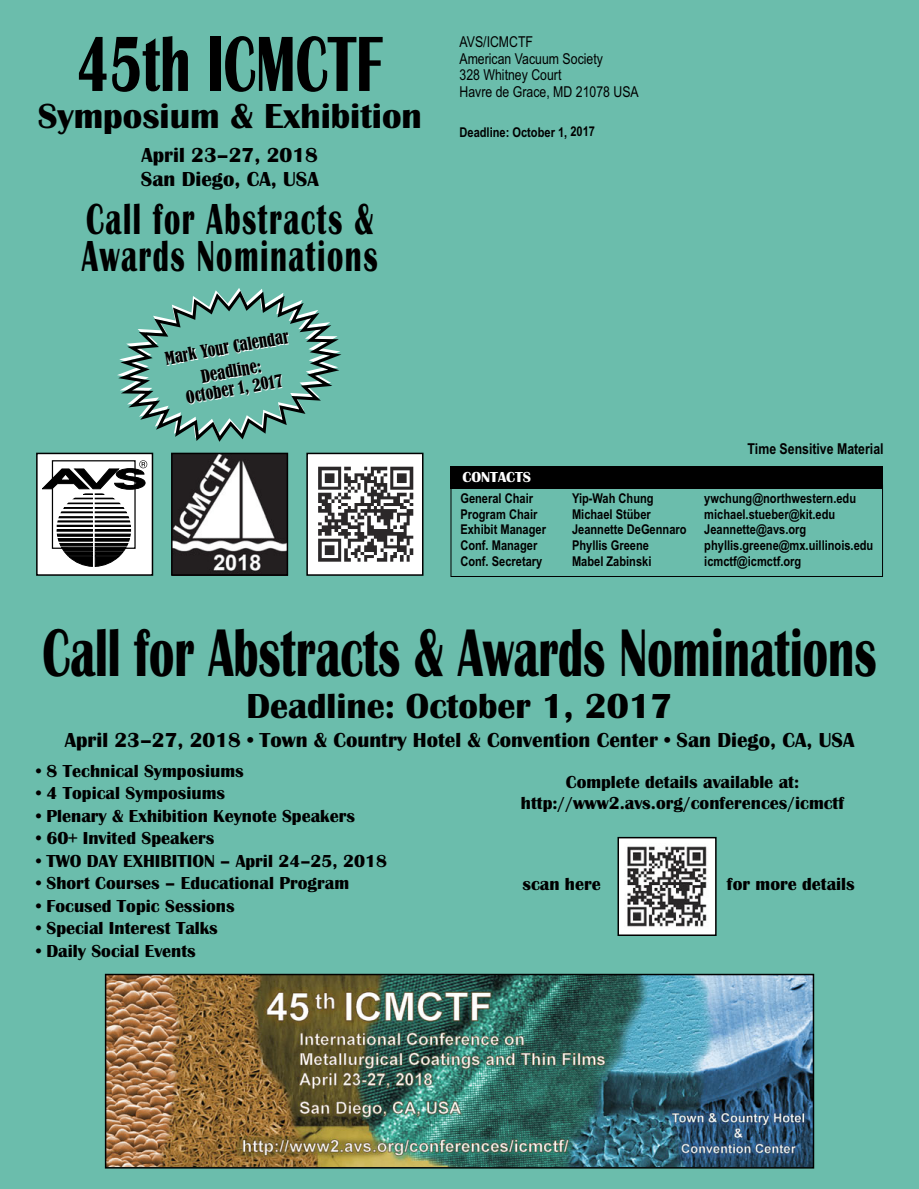
<style>
.page{position:relative;width:919px;height:1189px;background:#fff}
.page>*{position:absolute;margin:0;border:0;box-sizing:border-box;transform-origin:0 0}
.t1{font:700 81px "Britannic";color:#000;scale:.67 1}
.t2{font:700 69.75px "Britannic";color:#000;scale:.67 1}
.t3{font:700 45px/37.5px "Britannic";letter-spacing:.05em;color:#000;scale:.67 1}
.t4{font:700 36px "Britannic";color:#000}
.t5{font:700 21px/24px "Britannic";color:#000}
.t6{font:700 18px/21px "Britannic";color:#000;text-align:center}
.t7{font:condensed 16.5px/24px "Bernard";color:#000;text-align:center}
.t8{font:15px/16.5px "Arial Narrow";color:#000}
.t9{font:700 15px "Arial Narrow";color:#000}
.t10{font:700 15px "Britannic";color:#fff}
.t11{font:700 13.5px "Arial Narrow";color:#000}
</style>
<div class="page">
<div style="left:0;top:0;width:918px;height:1188px;background:#6bbdac"></div>
<svg style="left:117px;top:288px;width:224px;height:153px"></svg>
<div style="left:38px;top:454px;width:114px;height:120px;background:#fff"></div>
<svg style="left:42px;top:460px;width:105px;height:106px"></svg>
<div style="left:36px;top:452px;width:117px;height:123px;border:2px solid #000"></div>
<img style="left:309px;top:455px;width:111px;height:117px">
<div style="left:306px;top:452px;width:117px;height:123px;border:2px solid #000"></div>
<img style="left:620px;top:839px;width:93px;height:93px">
<div style="left:617px;top:836px;width:99px;height:99px;border:2px solid #000"></div>
<img style="left:174px;top:455px;width:111px;height:117px">
<div style="left:171px;top:452px;width:117px;height:123px;border:2px solid #000"></div>
<div style="left:450px;top:466px;width:432px;height:23px;background:#000"></div>
<img style="left:108px;top:976px;width:702px;height:189px">
<div style="left:105px;top:973px;width:708px;height:195px;border:2px solid #000"></div>
<p class="t1" style="left:77px;top:16px;width:458px">45th ICMCTF</p>
<p class="t4" style="left:38px;top:95px;width:385px">Symposium &amp; Exhibition</p>
<p class="t5" style="left:141px;top:142px;width:179px">April 23–27, 2018<br>San Diego, CA, USA</p>
<p class="t3" style="left:82px;top:199px;width:442px">Call for Abstracts &amp;<br>Awards Nominations</p>
<p class="t7" style="left:163px;top:347px;width:126px;rotate:-10deg">Mark Your Calendar<br>Deadline:</p>
<p class="t7" style="left:184px;top:386px;width:99px;rotate:-10deg">October 1, 2017</p>
<p class="t8" style="left:459px;top:34px;width:181px">AVS/ICMCTF<br>American Vacuum Society<br>328 Whitney Court<br>Havre de Grace, MD 21078 USA</p>
<p class="t11" style="left:459px;top:124px;width:137px">Deadline: October 1, 2017</p>
<p class="t9" style="left:747px;top:440px;width:137px">Time Sensitive Material</p>
<p class="t10" style="left:462px;top:467px;width:70px">CONTACTS</p>
<p class="t11" style="left:460px;top:490px;width:74px">General Chair</p>
<p class="t11" style="left:571px;top:490px;width:83px">Yip-Wah Chung</p>
<p class="t11" style="left:704px;top:490px;width:153px">ywchung@northwestern.edu</p>
<p class="t11" style="left:460px;top:506px;width:78px">Program Chair</p>
<p class="t11" style="left:571px;top:506px;width:80px">Michael Stüber</p>
<p class="t11" style="left:704px;top:506px;width:132px">michael.stueber@kit.edu</p>
<p class="t11" style="left:460px;top:521px;width:87px">Exhibit Manager</p>
<p class="t11" style="left:571px;top:521px;width:116px">Jeannette DeGennaro</p>
<p class="t11" style="left:704px;top:521px;width:103px">Jeannette@avs.org</p>
<p class="t11" style="left:460px;top:537px;width:78px">Conf. Manager</p>
<p class="t11" style="left:571px;top:537px;width:78px">Phyllis Greene</p>
<p class="t11" style="left:704px;top:537px;width:170px">phyllis.greene@mx.uillinois.edu</p>
<p class="t11" style="left:460px;top:553px;width:83px">Conf. Secretary</p>
<p class="t11" style="left:571px;top:553px;width:81px">Mabel Zabinski</p>
<p class="t11" style="left:704px;top:553px;width:98px">icmctf@icmctf.org</p>
<p class="t2" style="left:43px;top:611px;width:1245px">Call for Abstracts &amp; Awards Nominations</p>
<p class="t4" style="left:246px;top:684px;width:427px">Deadline: October 1, 2017</p>
<p class="t5" style="left:65px;top:727px;width:790px">April 23–27, 2018 • Town &amp; Country Hotel &amp; Convention Center • San Diego, CA, USA</p>
<p class="t6" style="left:36px;top:759px;width:209px">• 8 Technical Symposiums</p>
<p class="t6" style="left:36px;top:782px;width:190px">• 4 Topical Symposiums</p>
<p class="t6" style="left:36px;top:804px;width:320px">• Plenary &amp; Exhibition Keynote Speakers</p>
<p class="t6" style="left:36px;top:827px;width:180px">• 60+ Invited Speakers</p>
<p class="t6" style="left:36px;top:849px;width:352px">• TWO DAY EXHIBITION – April 24–25, 2018</p>
<p class="t6" style="left:36px;top:872px;width:314px">• Short Courses – Educational Program</p>
<p class="t6" style="left:36px;top:894px;width:200px">• Focused Topic Sessions</p>
<p class="t6" style="left:36px;top:917px;width:183px">• Special Interest Talks</p>
<p class="t6" style="left:36px;top:939px;width:161px">• Daily Social Events</p>
<p class="t6" style="left:520px;top:771px;width:324px">Complete details available at: http://www2.avs.org/conferences/icmctf</p>
<p class="t6" style="left:522px;top:873px;width:80px">scan here</p>
<p class="t6" style="left:726px;top:873px;width:129px">for more details</p>
</div>
